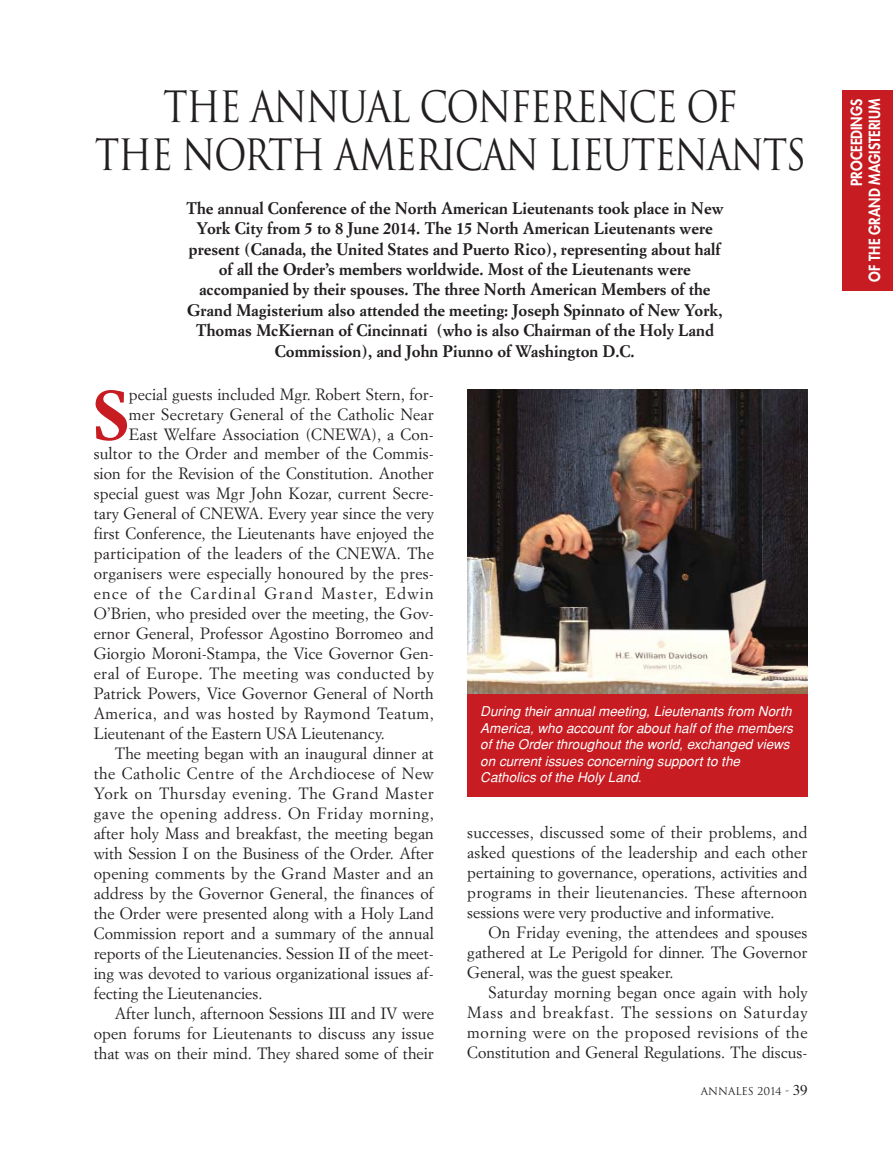
<style>
.page{position:relative;width:893px;height:1149px;background:#fff}
.page>*{position:absolute;margin:0;border:0;box-sizing:border-box;transform-origin:0 0}
.t1{font:700 67.95px "Simoncini Garamond";color:#c61c22}
.t2{font:42px/48px "Trajan";letter-spacing:-.04em;color:#231f20;text-align:center;scale:.85 1}
.t3{font:700 16.5px/20.4px "Simoncini Garamond";color:#231f20;text-align:center}
.t4{font:16.05px/20px "Simoncini Garamond";color:#231f20;text-align:justify}
.t5{font:16.05px "Simoncini Garamond";letter-spacing:.035em;color:#231f20}
.t6{font:16.05px "Simoncini Garamond";letter-spacing:.025em;color:#231f20}
.t7{font:16.05px "Simoncini Garamond";letter-spacing:.03em;color:#231f20}
.t8{font:16.05px "Simoncini Garamond";letter-spacing:.04em;color:#231f20}
.t9{font:16.05px "Simoncini Garamond";letter-spacing:.02em;color:#231f20}
.t10{font:16.05px "Simoncini Garamond";letter-spacing:.075em;color:#231f20}
.t11{font:800 15px/18px "Futura";color:#fff;text-align:right;scale:.91 1}
.t12{font:italic 13.5px/16.5px "Helvetica";color:#fff}
.t13{font:10.5px "Trajan";color:#231f20}
.s1{font-family:"Times";font-size:15px}
</style>
<div class="page">
<div style="left:843px;top:90px;width:50px;height:200px;background:#c61c22"></div>
<img style="left:468px;top:389px;width:340px;height:305px">
<div style="left:468px;top:694px;width:340px;height:102px;background:#c61c22"></div>
<h2 class="t2" style="left:95px;top:83px;width:838px">THE ANNUAL CONFERENCE OF<br>THE NORTH AMERICAN LIEUTENANTS</h2>
<p class="t3" style="left:186px;top:199px;width:539px">The annual Conference of the North American Lieutenants took place in New York City from 5 to 8 June 2014. The 15 North American Lieutenants were present (Canada, the United States and Puerto Rico), representing about half of all the Order’s members worldwide. Most of the Lieutenants were accompanied by their spouses. The three North American Members of the Grand Magisterium also attended the meeting: Joseph Spinnato of New York, Thomas McKiernan of Cincinnati (who is also Chairman of the Holy Land Commission), and John Piunno of Washington D.C.</p>
<h1 class="t1" style="left:94px;top:387px;width:37px">S</h1>
<p class="t4" style="left:129px;top:385px;width:306px">pecial guests included Mgr. Robert Stern, for-</p>
<p class="t4" style="left:129px;top:405px;width:306px">mer Secretary General of the Catholic Near</p>
<p class="t4" style="left:129px;top:425px;width:306px">East Welfare Association (CNEWA), a Con-</p>
<p class="t4" style="left:94px;top:445px;width:342px">sultor to the Order and member of the Commis-</p>
<p class="t4" style="left:94px;top:465px;width:342px">sion for the Revision of the Constitution. Another</p>
<p class="t4" style="left:94px;top:485px;width:342px">special guest was Mgr John Kozar, current Secre-</p>
<p class="t4" style="left:94px;top:505px;width:342px">tary General of CNEWA. Every year since the very</p>
<p class="t4" style="left:94px;top:525px;width:342px">first Conference, the Lieutenants have enjoyed the</p>
<p class="t4" style="left:94px;top:545px;width:342px">participation of the leaders of the CNEWA. The</p>
<p class="t4" style="left:94px;top:564px;width:342px">organisers were especially honoured by the pres-</p>
<p class="t10" style="left:94px;top:586px;width:342px">ence of the Cardinal Grand Master, Edwin</p>
<p class="t4" style="left:94px;top:604px;width:342px">O’Brien, who presided over the meeting, the Gov-</p>
<p class="t4" style="left:94px;top:624px;width:342px">ernor General, Professor Agostino Borromeo and</p>
<p class="t4" style="left:94px;top:644px;width:342px">Giorgio Moroni-Stampa, the Vice Governor Gen-</p>
<p class="t7" style="left:94px;top:666px;width:342px">eral of Europe. The meeting was conducted by</p>
<p class="t4" style="left:94px;top:684px;width:342px">Patrick Powers, Vice Governor General of North</p>
<p class="t5" style="left:94px;top:706px;width:342px">America, and was hosted by Raymond Teatum,</p>
<p class="t4" style="left:94px;top:724px;width:293px">Lieutenant of the Eastern USA Lieutenancy.</p>
<p class="t4" style="left:115px;top:744px;width:320px">The meeting began with an inaugural dinner at</p>
<p class="t6" style="left:94px;top:766px;width:342px">the Catholic Centre of the Archdiocese of New</p>
<p class="t8" style="left:94px;top:786px;width:342px">York on Thursday evening. The Grand Master</p>
<p class="t5" style="left:94px;top:806px;width:342px">gave the opening address. On Friday morning,</p>
<p class="t4" style="left:94px;top:824px;width:342px">after holy Mass and breakfast, the meeting began</p>
<p class="t4" style="left:94px;top:844px;width:342px">with Session I on the Business of the Order. After</p>
<p class="t9" style="left:94px;top:866px;width:342px">opening comments by the Grand Master and an</p>
<p class="t4" style="left:94px;top:884px;width:342px">address by the Governor General, the finances of</p>
<p class="t4" style="left:94px;top:904px;width:342px">the Order were presented along with a Holy Land</p>
<p class="t4" style="left:94px;top:924px;width:342px">Commission report and a summary of the annual</p>
<p class="t4" style="left:94px;top:944px;width:342px">reports of the Lieutenancies. Session II of the meet-</p>
<p class="t4" style="left:94px;top:963px;width:342px">ing was devoted to various organizational issues af-</p>
<p class="t4" style="left:94px;top:983px;width:170px">fecting the Lieutenancies.</p>
<p class="t4" style="left:115px;top:1003px;width:320px">After lunch, afternoon Sessions III and IV were</p>
<p class="t4" style="left:94px;top:1023px;width:342px">open forums for Lieutenants to discuss any issue</p>
<p class="t4" style="left:94px;top:1043px;width:342px">that was on their mind. They shared some of their</p>
<p class="t12" style="left:480px;top:704px;width:317px">During their annual meeting, Lieutenants from North America, who account for about half of the members of the Order throughout the world, exchanged views on current issues concerning support to the Catholics of the Holy Land.</p>
<p class="t4" style="left:467px;top:823px;width:342px">successes, discussed some of their problems, and asked questions of the leadership and each other pertaining to governance, operations, activities and programs in their lieutenancies. These afternoon sessions were very productive and informative.</p>
<p class="t4" style="left:467px;top:923px;width:342px;text-indent:21px">On Friday evening, the attendees and spouses gathered at Le Perigold for dinner. The Governor General, was the guest speaker.</p>
<p class="t4" style="left:467px;top:983px;width:342px;text-indent:21px">Saturday morning began once again with holy Mass and breakfast. The sessions on Saturday morning were on the proposed revisions of the Constitution and General Regulations. The discus-</p>
<p class="t13" style="left:701px;top:1084px;width:108px">ANNALES 2014 - <span class="s1">39</span></p>
<p class="t11" style="left:849px;top:281px;width:202px;rotate:-90deg">PROCEEDINGS<br>OF THE GRAND MAGISTERIUM</p>
</div>
